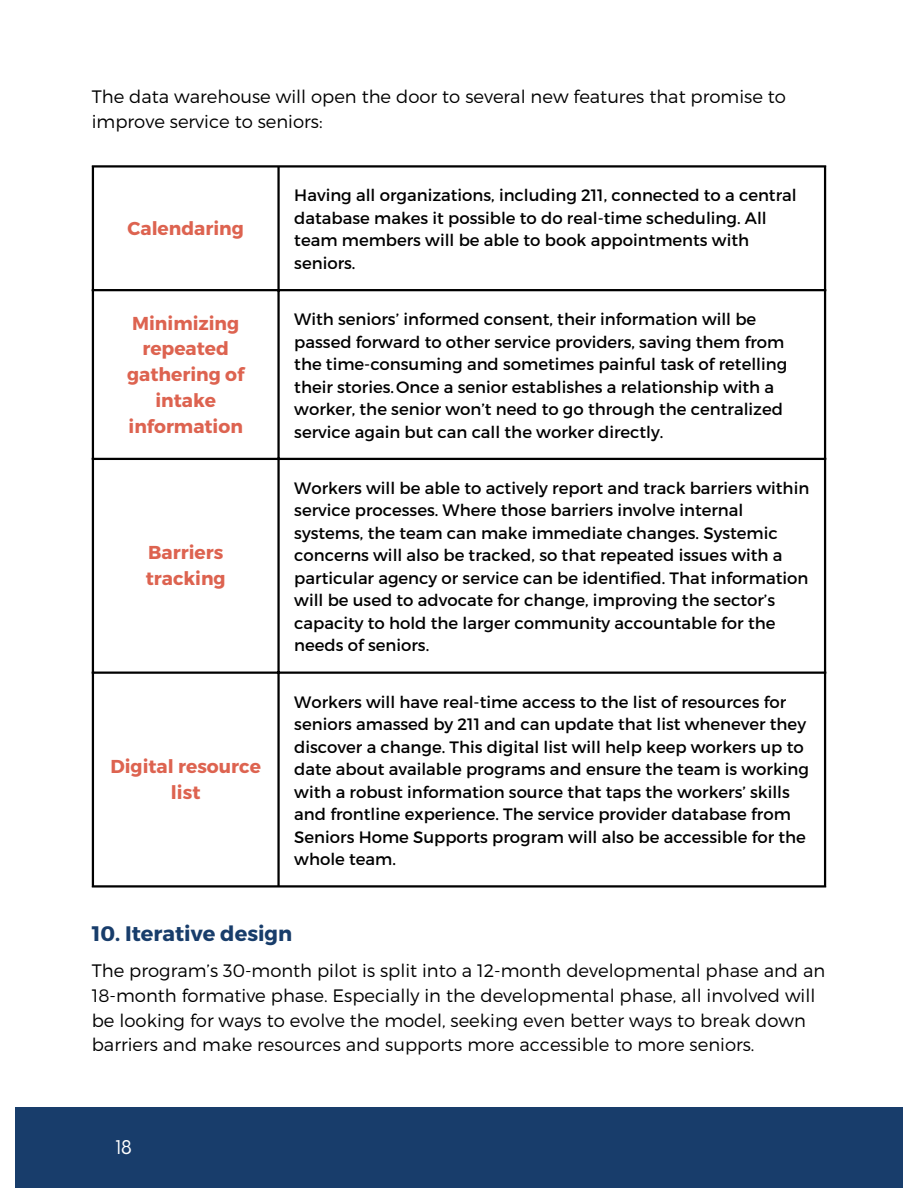
<style>
.page{position:relative;width:918px;height:1188px;background:#fff}
.page>*{position:absolute;margin:0;border:0;box-sizing:border-box;transform-origin:0 0}
.t1{font:700 21px "Montserrat";color:#183d6b}
.t2{font:20.25px "Glacial Indifference";color:#fff}
.t3{font:700 18.75px/25.8px "Montserrat";color:#dd6350;text-align:center}
.t4{font:300 18px/24.8px "Montserrat";color:#000}
.t5{font:16.5px/22.5px "Montserrat";color:#000}
</style>
<div class="page">
<hr style="left:92px;top:168px;width:2px;height:717px;background:#000">
<hr style="left:277px;top:168px;width:3px;height:717px;background:#000">
<hr style="left:824px;top:168px;width:2px;height:717px;background:#000">
<hr style="left:92px;top:165px;width:734px;height:3px;background:#000">
<hr style="left:92px;top:289px;width:734px;height:2px;background:#000">
<hr style="left:92px;top:458px;width:734px;height:2px;background:#000">
<hr style="left:92px;top:672px;width:734px;height:2px;background:#000">
<hr style="left:92px;top:885px;width:734px;height:3px;background:#000">
<div style="left:15px;top:1107px;width:888px;height:81px;background:#183d6b"></div>
<p class="t4" style="left:92px;top:83px;width:696px">The data warehouse will open the door to several new features that promise to improve service to seniors:</p>
<p class="t3" style="left:128px;top:215px;width:118px">Calendaring</p>
<p class="t5" style="left:294px;top:183px;width:504px">Having all organizations, including 211, connected to a central database makes it possible to do real-time scheduling. All team members will be able to book appointments with seniors.</p>
<p class="t3" style="left:127px;top:309px;width:119px">Minimizing repeated gathering of intake information</p>
<p class="t5" style="left:294px;top:307px;width:494px">With seniors’ informed consent, their information will be passed forward to other service providers, saving them from the time-consuming and sometimes painful task of retelling their stories.Once a senior establishes a relationship with a worker, the senior won’t need to go through the centralized service again but can call the worker directly.</p>
<p class="t3" style="left:146px;top:539px;width:81px;text-align:left">Barriers tracking</p>
<p class="t3" style="left:111px;top:752px;width:152px">Digital resource list</p>
<p class="t5" style="left:294px;top:476px;width:516px">Workers will be able to actively report and track barriers within service processes. Where those barriers involve internal systems, the team can make immediate changes. Systemic concerns will also be tracked, so that repeated issues with a particular agency or service can be identified. That information will be used to advocate for change, improving the sector’s capacity to hold the larger community accountable for the needs of seniors.</p>
<p class="t5" style="left:294px;top:690px;width:516px">Workers will have real-time access to the list of resources for seniors amassed by 211 and can update that list whenever they discover a change. This digital list will help keep workers up to date about available programs and ensure the team is working with a robust information source that taps the workers’ skills and frontline experience. The service provider database from Seniors Home Supports program will also be accessible for the whole team.</p>
<p class="t1" style="left:92px;top:919px;width:202px">10. Iterative design</p>
<p class="t4" style="left:92px;top:957px;width:735px">The program’s 30-month pilot is split into a 12-month developmental phase and an 18-month formative phase. Especially in the developmental phase, all involved will be looking for ways to evolve the model, seeking even better ways to break down barriers and make resources and supports more accessible to more seniors.</p>
<p class="t2" style="left:115px;top:1134px;width:18px">18</p>
</div>
